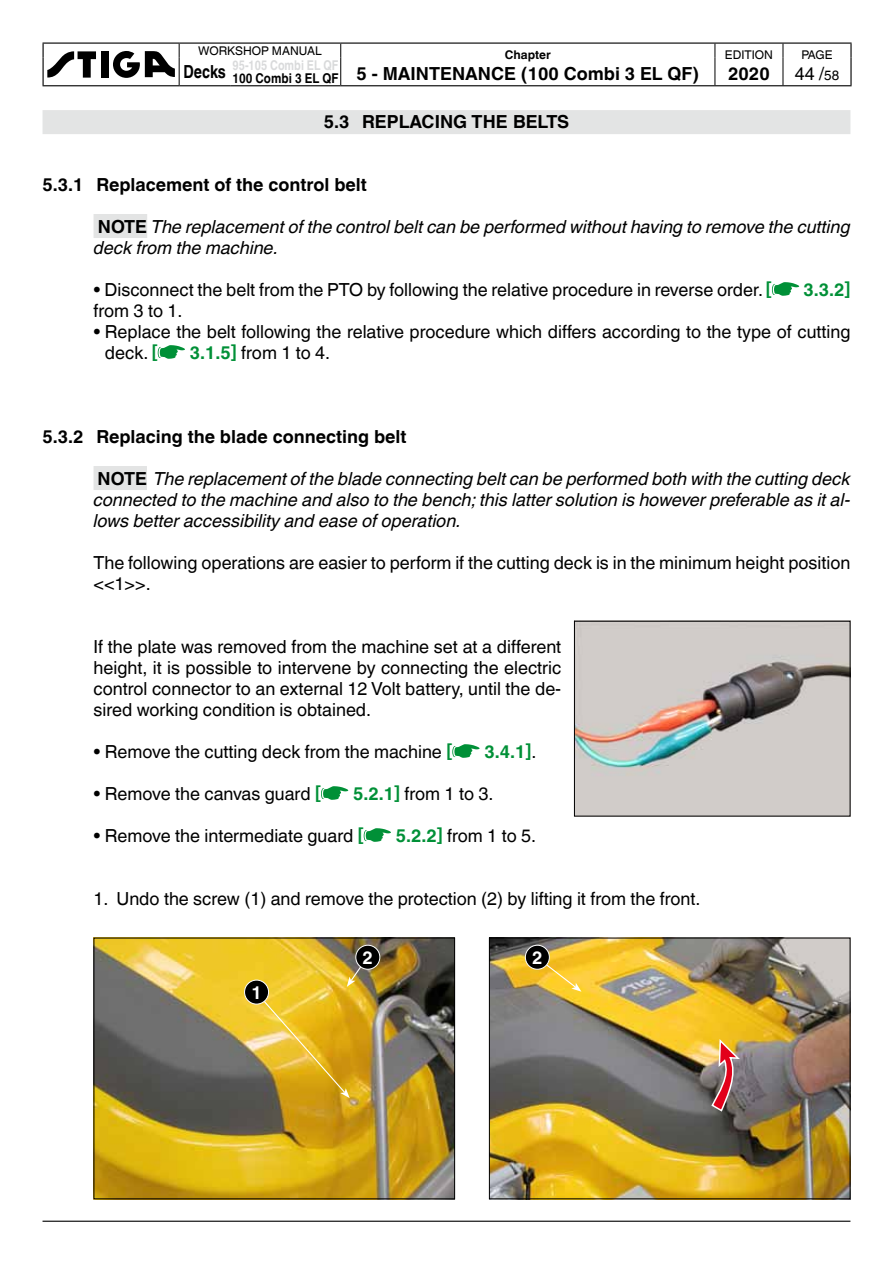
<style>
.page{position:relative;width:893px;height:1263px;background:#fff}
.page>*{position:absolute;margin:0;border:0;box-sizing:border-box;transform-origin:0 0}
.t1{font:18px/21px "Helvetica World";color:#000}
.t2{font:italic 18px/21px "Helvetica World";color:#000}
.t3{font:700 18px "Helvetica World";color:#000}
.t4{font:700 18px "Helvetica World";color:#009037}
.t5{font:700 18px "Helvetica World";color:#000;scale:.8 1}
.t6{font:700 18px "Helvetica World";color:#fff}
.t7{font:700 13.5px "Helvetica World";color:#d9dadb;scale:.8 1}
.t8{font:700 13.5px "Helvetica World";color:#000;scale:.86 1}
.t9{font:12px "Helvetica World";color:#000}
.t10{font:700 12px "Helvetica World";color:#000}
.s1{font-size:13.5px}
.s2{font-weight:700;font-style:normal}
.s3{font-weight:700;color:#009037}
.s4{font-weight:400;color:#000}
</style>
<div class="page">
<hr style="left:43px;top:1221px;width:807px;height:1px;background:#000">
<hr style="left:43px;top:43px;width:136px;height:1px;background:#000">
<hr style="left:43px;top:85px;width:136px;height:1px;background:#000">
<hr style="left:179px;top:43px;width:51px;height:1px;background:#000">
<hr style="left:230px;top:43px;width:111px;height:1px;background:#000">
<hr style="left:341px;top:43px;width:374px;height:1px;background:#000">
<hr style="left:341px;top:85px;width:374px;height:1px;background:#000">
<svg style="left:715px;top:44px;width:1px;height:41px"></svg>
<hr style="left:715px;top:43px;width:68px;height:1px;background:#000">
<hr style="left:715px;top:85px;width:68px;height:1px;background:#000">
<svg style="left:783px;top:44px;width:1px;height:41px"></svg>
<svg style="left:850px;top:44px;width:2px;height:14px"></svg>
<hr style="left:850px;top:58px;width:2px;height:27px;background:#000">
<hr style="left:783px;top:43px;width:69px;height:1px;background:#000">
<hr style="left:783px;top:85px;width:69px;height:1px;background:#000">
<hr style="left:179px;top:85px;width:51px;height:1px;background:#000">
<svg style="left:340px;top:44px;width:1px;height:41px"></svg>
<hr style="left:230px;top:85px;width:111px;height:1px;background:#000">
<div style="left:101px;top:51px;width:7px;height:27px;background:#000"></div>
<svg style="left:43px;top:44px;width:53px;height:41px"></svg>
<svg style="left:113px;top:44px;width:67px;height:41px"></svg>
<div style="left:43px;top:110px;width:807px;height:24px;background:#e3e4e4"></div>
<div style="left:94px;top:214px;width:53px;height:24px;background:#e3e4e4"></div>
<div style="left:94px;top:466px;width:53px;height:24px;background:#e3e4e4"></div>
<svg style="left:772px;top:282px;width:27px;height:14px"></svg>
<svg style="left:158px;top:345px;width:27px;height:14px"></svg>
<svg style="left:452px;top:744px;width:28px;height:14px"></svg>
<svg style="left:321px;top:786px;width:27px;height:14px"></svg>
<svg style="left:364px;top:828px;width:27px;height:14px"></svg>
<img style="left:576px;top:623px;width:272px;height:191px">
<div style="left:574px;top:621px;width:276px;height:195px;border:1px solid #000"></div>
<img style="left:96px;top:940px;width:357px;height:257px">
<div style="left:94px;top:938px;width:361px;height:261px;border:1px solid #000"></div>
<div style="left:245px;top:980px;width:24px;height:24px;background:#000;border-radius:50%"></div>
<div style="left:244px;top:980px;width:25px;height:24px;border:1px solid #fff;border-radius:50%"></div>
<svg style="left:255px;top:955px;width:114px;height:143px;background:#d9af2b"></svg>
<div style="left:356px;top:945px;width:24px;height:24px;background:#000;border-radius:50%"></div>
<div style="left:355px;top:945px;width:25px;height:24px;border:1px solid #fff;border-radius:50%"></div>
<img style="left:491px;top:940px;width:357px;height:257px">
<div style="left:489px;top:938px;width:361px;height:261px;border:1px solid #000"></div>
<svg style="left:536px;top:956px;width:45px;height:36px"></svg>
<div style="left:525px;top:945px;width:24px;height:24px;background:#000;border-radius:50%"></div>
<div style="left:525px;top:945px;width:25px;height:25px;border:1px solid #fff;border-radius:50%"></div>
<svg style="left:710px;top:1037px;width:32px;height:75px;background:#b07865"></svg>
<p class="t9" style="left:198px;top:44px;width:125px">WORKSHOP MANUAL</p>
<p class="t10" style="left:505px;top:48px;width:47px">Chapter</p>
<p class="t3" style="left:357px;top:63px;width:344px">5 - MAINTENANCE (100 Combi 3 EL QF)</p>
<p class="t9" style="left:725px;top:48px;width:50px">EDITION</p>
<p class="t3" style="left:728px;top:63px;width:43px">2020</p>
<p class="t9" style="left:801px;top:48px;width:33px">PAGE</p>
<p class="t7" style="left:233px;top:58px;width:134px">95-105 Combi EL QF</p>
<p class="t8" style="left:232px;top:70px;width:125px">100 Combi 3 EL QF</p>
<p class="t3" style="left:324px;top:111px;width:247px">5.3 REPLACING THE BELTS</p>
<p class="t5" style="left:183px;top:61px;width:55px">Decks</p>
<p class="t1" style="left:795px;top:63px;width:46px">44 /<span class="s1">58</span></p>
<p class="t3" style="left:43px;top:174px;width:326px">5.3.1 Replacement of the control belt</p>
<p class="t2" style="left:94px;top:216px;width:758px"><span class="s2">NOTE</span> The replacement of the control belt can be performed without having to remove the cutting deck from the machine.</p>
<p class="t1" style="left:94px;top:279px;width:680px">• Disconnect the belt from the PTO by following the relative procedure in reverse order. <span class="s3">[</span></p>
<p class="t4" style="left:803px;top:279px;width:49px">3.3.2]</p>
<p class="t1" style="left:94px;top:300px;width:90px">from 3 to 1.</p>
<p class="t1" style="left:105px;top:321px;width:747px;text-indent:-11px">• Replace the belt following the relative procedure which differs according to the type of cutting deck. <span class="s3">[</span></p>
<p class="t1" style="left:190px;top:342px;width:142px"><span class="s3">3.1.5]</span> from 1 to 4.</p>
<p class="t3" style="left:43px;top:426px;width:366px">5.3.2 Replacing the blade connecting belt</p>
<p class="t2" style="left:94px;top:468px;width:758px;text-align:justify"><span class="s2">NOTE</span> The replacement of the blade connecting belt can be performed both with the cutting deck connected to the machine and also to the bench; this latter solution is however preferable as it al&shy;lows better accessibility and ease of operation.</p>
<p class="t1" style="left:94px;top:552px;width:758px">The following operations are easier to perform if the cutting deck is in the minimum height position &lt;&lt;1&gt;&gt;.</p>
<p class="t1" style="left:94px;top:636px;width:469px;text-align:justify">If the plate was removed from the machine set at a different height, it is possible to intervene by connecting the electric control connector to an external 12 Volt battery, until the de&shy;sired working condition is obtained.</p>
<p class="t1" style="left:94px;top:741px;width:360px">• Remove the cutting deck from the machine <span class="s3">[</span></p>
<p class="t4" style="left:484px;top:741px;width:54px">3.4.1]<span class="s4">.</span></p>
<p class="t1" style="left:94px;top:783px;width:229px">• Remove the canvas guard <span class="s3">[</span></p>
<p class="t1" style="left:353px;top:783px;width:142px"><span class="s3">5.2.1]</span> from 1 to 3.</p>
<p class="t1" style="left:94px;top:825px;width:272px">• Remove the intermediate guard <span class="s3">[</span></p>
<p class="t1" style="left:396px;top:825px;width:142px"><span class="s3">5.2.2]</span> from 1 to 5.</p>
<p class="t1" style="left:94px;top:888px;width:608px">1. Undo the screw (1) and remove the protection (2) by lifting it from the front.</p>
<p class="t6" style="left:251px;top:982px;width:12px">1</p>
<p class="t6" style="left:363px;top:947px;width:12px">2</p>
<p class="t6" style="left:532px;top:947px;width:12px">2</p>
</div>
